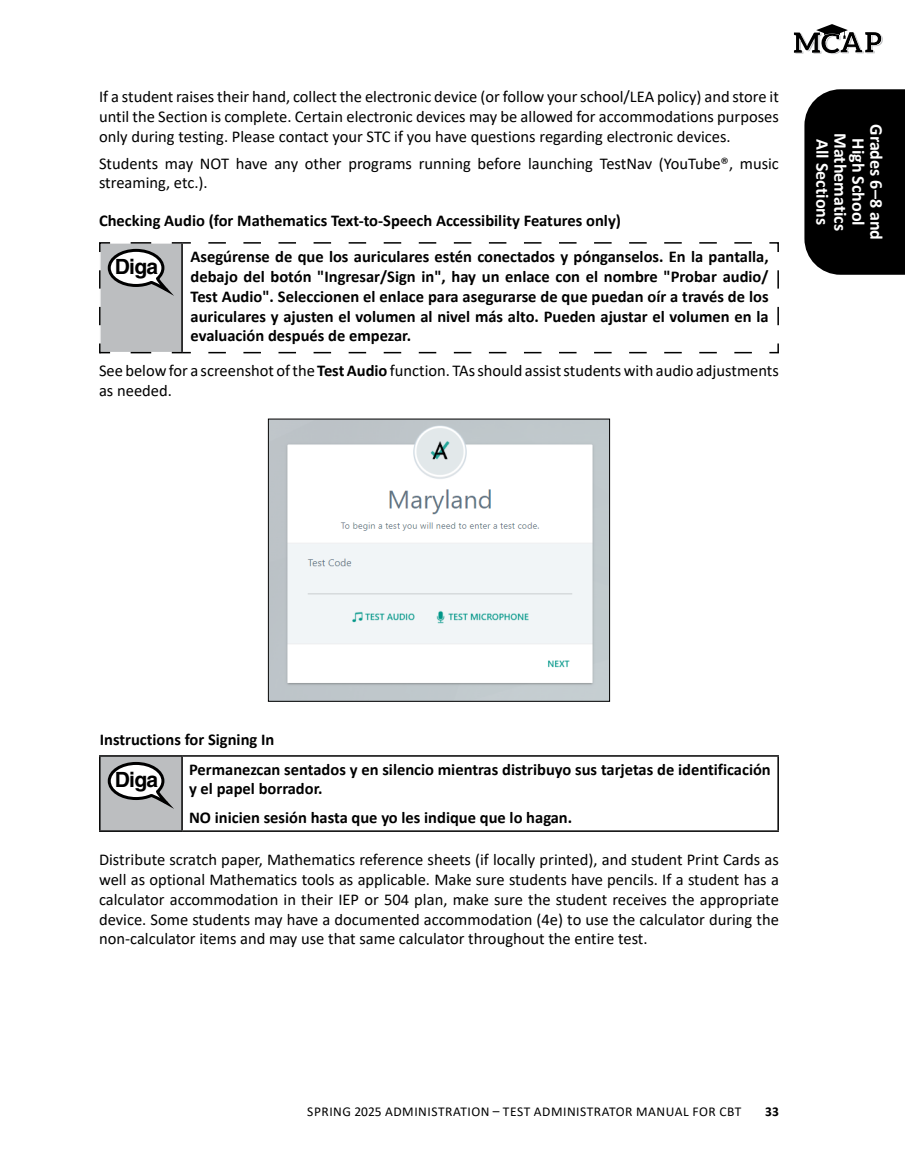
<style>
.page{position:relative;width:905px;height:1175px;background:#fff}
.page>*{position:absolute;margin:0;border:0;box-sizing:border-box;transform-origin:0 0}
.t1{font:700 21px "Helvetica LT Std";letter-spacing:-.035em;color:#000}
.t2{font:700 18px "Calibri";color:#fff}
.Main_Body_Text_-_After_Table{font:16.5px/19.8px "Calibri";color:#000;text-align:justify}
.H3_NoTOC{font:700 16.5px/19.8px "Calibri";color:#000;text-align:justify}
.Main_Body_Text{font:16.5px/19.8px "Calibri";color:#000}
.t3{font:13.5px "Calibri";letter-spacing:.04em;color:#000}
.t4{font:700 13.5px "Calibri";color:#000}
.s1{font-weight:700}
</style>
<div class="page">
<svg style="left:804px;top:89px;width:100px;height:186px;background:#0d0d0d"></svg>
<svg style="left:793px;top:24px;width:89px;height:30px"></svg>
<svg style="left:99px;top:242px;width:680px;height:112px"></svg>
<img style="left:270px;top:421px;width:337px;height:278px">
<div style="left:100px;top:756px;width:82px;height:75px;background:#bcbec0"></div>
<hr style="left:99px;top:756px;width:1px;height:74px;background:#000">
<hr style="left:181px;top:756px;width:2px;height:74px;background:#000">
<hr style="left:777px;top:756px;width:1px;height:74px;background:#000">
<hr style="left:99px;top:830px;width:83px;height:2px;background:#000">
<hr style="left:182px;top:830px;width:596px;height:2px;background:#000">
<hr style="left:99px;top:755px;width:83px;height:1px;background:#000">
<hr style="left:182px;top:755px;width:596px;height:1px;background:#000">
<svg style="left:108px;top:762px;width:62px;height:44px"></svg>
<p class="Main_Body_Text_-_After_Table" style="left:99px;top:87px;width:681px">If a student raises their hand, collect the electronic device (or follow your school/LEA policy) and store it until the Section is complete. Certain electronic devices may be allowed for accommodations purposes only during testing. Please contact your STC if you have questions regarding electronic devices.</p>
<p class="Main_Body_Text" style="left:99px;top:153px;width:681px">Students may NOT have any other programs running before launching TestNav (YouTube®, music streaming, etc.).</p>
<h3 class="H3_NoTOC" style="left:99px;top:210px;width:523px">Checking Audio (for Mathematics Text-to-Speech Accessibility Features only)</h3>
<p class="t1" style="left:115px;top:254px;width:45px">Diga</p>
<p class="H3_NoTOC" style="left:190px;top:247px;width:579px">Asegúrense de que los auriculares estén conectados y pónganselos. En la pantalla, debajo del botón "Ingresar/Sign in", hay un enlace con el nombre "Probar audio/ Test Audio". Seleccionen el enlace para asegurarse de que puedan oír a través de los auriculares y ajusten el volumen al nivel más alto. Pueden ajustar el volumen en la evaluación después de empezar.</p>
<p class="Main_Body_Text" style="left:99px;top:360px;width:681px">See below for a screenshot of the <span class="s1">Test Audio</span> function. TAs should assist students with audio adjustments as needed.</p>
<p class="t2" style="left:889px;top:124px;width:117px;rotate:90deg">Grades 6–8 and</p>
<p class="t2" style="left:835px;top:139px;width:88px;rotate:90deg">All Sections</p>
<p class="t2" style="left:853px;top:133px;width:100px;rotate:90deg">Mathematics</p>
<p class="t2" style="left:871px;top:138px;width:89px;rotate:90deg">High School</p>
<h3 class="H3_NoTOC" style="left:100px;top:730px;width:176px">Instructions for Signing In</h3>
<p class="t1" style="left:115px;top:767px;width:45px">Diga</p>
<p class="H3_NoTOC" style="left:189px;top:759px;width:583px">Permanezcan sentados y en silencio mientras distribuyo sus tarjetas de identificación y el papel borrador.</p>
<p class="H3_NoTOC" style="left:189px;top:807px;width:384px">NO inicien sesión hasta que yo les indique que lo hagan.</p>
<p class="Main_Body_Text_-_After_Table" style="left:99px;top:849px;width:681px">Distribute scratch paper, Mathematics reference sheets (if locally printed), and student Print Cards as well as optional Mathematics tools as applicable. Make sure students have pencils. If a student has a calculator accommodation in their IEP or 504 plan, make sure the student receives the appropriate device. Some students may have a documented accommodation (4e) to use the calculator during the non-calculator items and may use that same calculator throughout the entire test.</p>
<p class="t3" style="left:307px;top:1102px;width:435px">SPRING 2025 ADMINISTRATION – TEST ADMINISTRATOR MANUAL FOR CBT</p>
<p class="t4" style="left:765px;top:1102px;width:15px">33</p>
</div>
